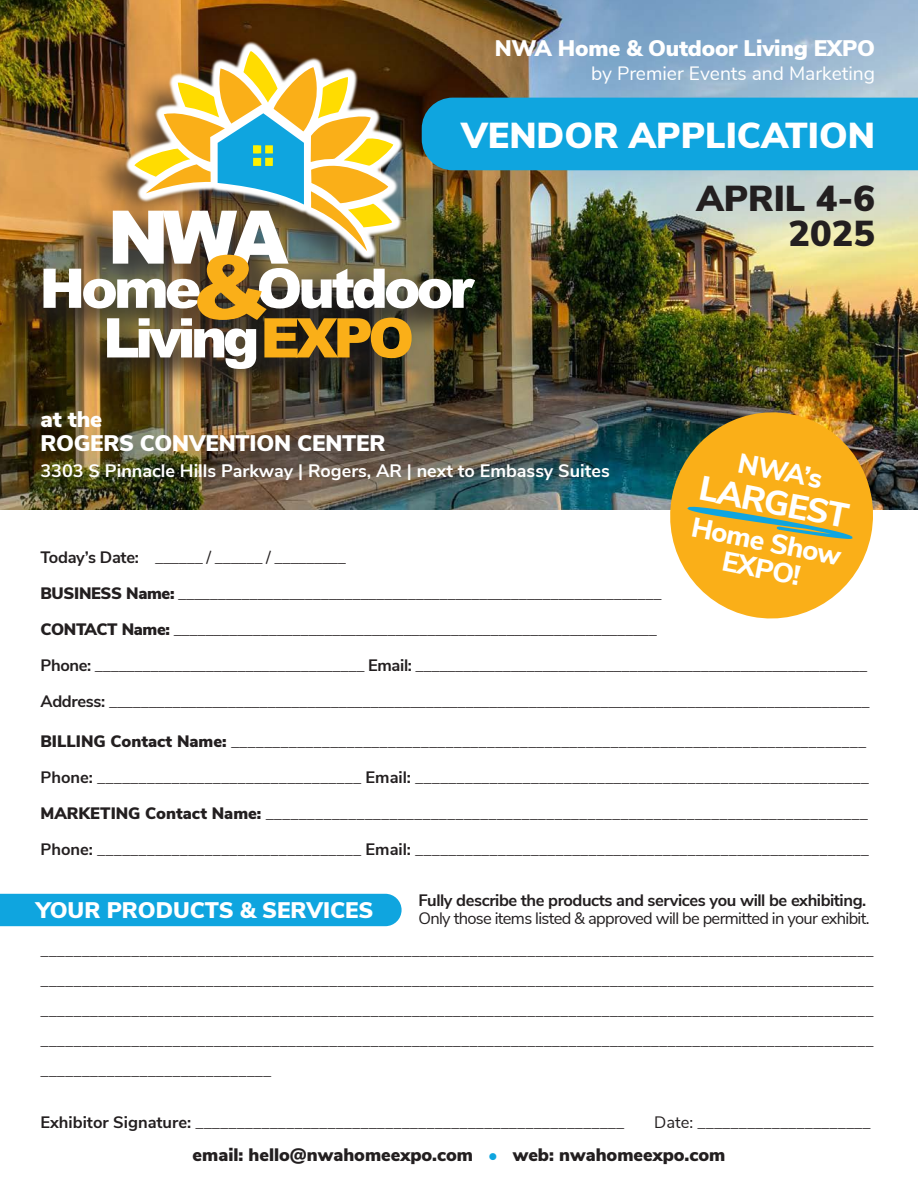
<style>
.page{position:relative;width:918px;height:1188px;background:#fff}
.page>*{position:absolute;margin:0;border:0;box-sizing:border-box;transform-origin:0 0}
.t1{font:900 36px "Nunito Sans";color:#fff}
.t2{font:900 36px "Nunito Sans";color:#231f20}
.t3{font:800 34.35px "Nunito Sans";color:#fff}
.t4{font:800 27.6px "Nunito Sans";color:#fff}
.t5{font:900 22.5px "Nunito Sans";letter-spacing:-.01em;color:#fff}
.t6{font:19.2px "Nunito Sans";color:#fff}
.t7{font:700 18px "Nunito Sans";color:#fff}
.t8{font:900 18px "Nunito Sans";color:#231f20}
.t9{font:16.5px/30px "Nunito Sans";letter-spacing:-.04em;color:#231f20;text-align:justify}
.t10{font:700 16.5px "Nunito Sans";letter-spacing:-.025em;color:#231f20}
.s1{font-weight:700}
.s2{font-weight:900}
.s3{color:#0fa5df}
</style>
<div class="page">
<img style="left:0;top:0;width:918px;height:509px">
<div style="left:0;top:43px;width:472px;height:360px;background:#231f20;opacity:.75"></div>
<svg style="left:125px;top:41px;width:278px;height:10px;background:#6f491e"></svg>
<img style="left:44px;top:51px;width:874px;height:318px">
<svg style="left:661px;top:404px;width:221px;height:215px;fill:#faaf18"></svg>
<svg style="left:687px;top:506px;width:166px;height:33px;background:#ccad3e"></svg>
<div style="left:0;top:894px;width:402px;height:32px;background:#0fa5df"></div>
<p class="t5" style="left:495px;top:32px;width:382px">NWA Home &amp; Outdoor Living EXPO</p>
<p class="t6" style="left:591px;top:59px;width:285px">by Premier Events and Marketing</p>
<p class="t1" style="left:461px;top:109px;width:415px">VENDOR APPLICATION</p>
<p class="t5" style="left:40px;top:403px;width:63px">at the</p>
<p class="t5" style="left:40px;top:427px;width:346px">ROGERS CONVENTION CENTER</p>
<p class="t2" style="left:696px;top:172px;width:180px">APRIL 4-6</p>
<p class="t2" style="left:789px;top:207px;width:88px">2025</p>
<p class="t4" style="left:742px;top:443px;width:87px;rotate:11deg">NWA’s</p>
<p class="t7" style="left:40px;top:457px;width:571px">3303 S Pinnacle Hills Parkway | Rogers, AR | next to Embassy Suites</p>
<p class="t3" style="left:705px;top:463px;width:153px;rotate:11deg">LARGEST</p>
<p class="t4" style="left:696px;top:507px;width:154px;rotate:11deg">Home Show</p>
<p class="t9" style="left:40px;top:541px;width:307px"><span class="s1">Today’s Date:</span> ______ / ______ / _________</p>
<p class="t9" style="left:40px;top:577px;width:623px"><span class="s2">BUSINESS Name:</span> _____________________________________________________________</p>
<p class="t9" style="left:40px;top:613px;width:618px"><span class="s2">CONTACT Name:</span> _____________________________________________________________</p>
<p class="t9" style="left:40px;top:649px;width:828px"><span class="s1">Phone:</span> __________________________________ <span class="s1">Email:</span> _________________________________________________________</p>
<p class="t9" style="left:40px;top:685px;width:831px"><span class="s1">Address:</span> ________________________________________________________________________________________________</p>
<p class="t9" style="left:40px;top:725px;width:827px"><span class="s2">BILLING Contact Name:</span> _____________________________________________________________________________</p>
<p class="t9" style="left:40px;top:761px;width:830px"><span class="s1">Phone:</span> ________________________________ <span class="s1">Email:</span> _______________________________________________________</p>
<p class="t9" style="left:40px;top:797px;width:829px"><span class="s2">MARKETING Contact Name:</span> _________________________________________________________________________</p>
<p class="t9" style="left:40px;top:833px;width:830px"><span class="s1">Phone:</span> ________________________________ <span class="s1">Email:</span> _______________________________________________________</p>
<p class="t4" style="left:726px;top:541px;width:81px;rotate:11deg">EXPO!</p>
<p class="t5" style="left:36px;top:894px;width:339px">YOUR PRODUCTS &amp; SERVICES</p>
<p class="t10" style="left:418px;top:888px;width:449px">Fully describe the products and services you will be exhibiting.</p>
<p class="t9" style="left:418px;top:902px;width:453px">Only those items listed &amp; approved will be permitted in your exhibit.</p>
<p class="t9" style="left:40px;top:935px;width:835px">_____________________________________________________________________________________________________ _____________________________________________________________________________________________________ _____________________________________________________________________________________________________ _____________________________________________________________________________________________________ ____________________________</p>
<p class="t9" style="left:40px;top:1106px;width:585px"><span class="s1">Exhibitor Signature:</span> ____________________________________________________</p>
<p class="t9" style="left:654px;top:1106px;width:218px">Date: _____________________</p>
<p class="t8" style="left:193px;top:1142px;width:534px">email: hello@nwahomeexpo.com <span class="s3">●</span> web: nwahomeexpo.com</p>
</div>
